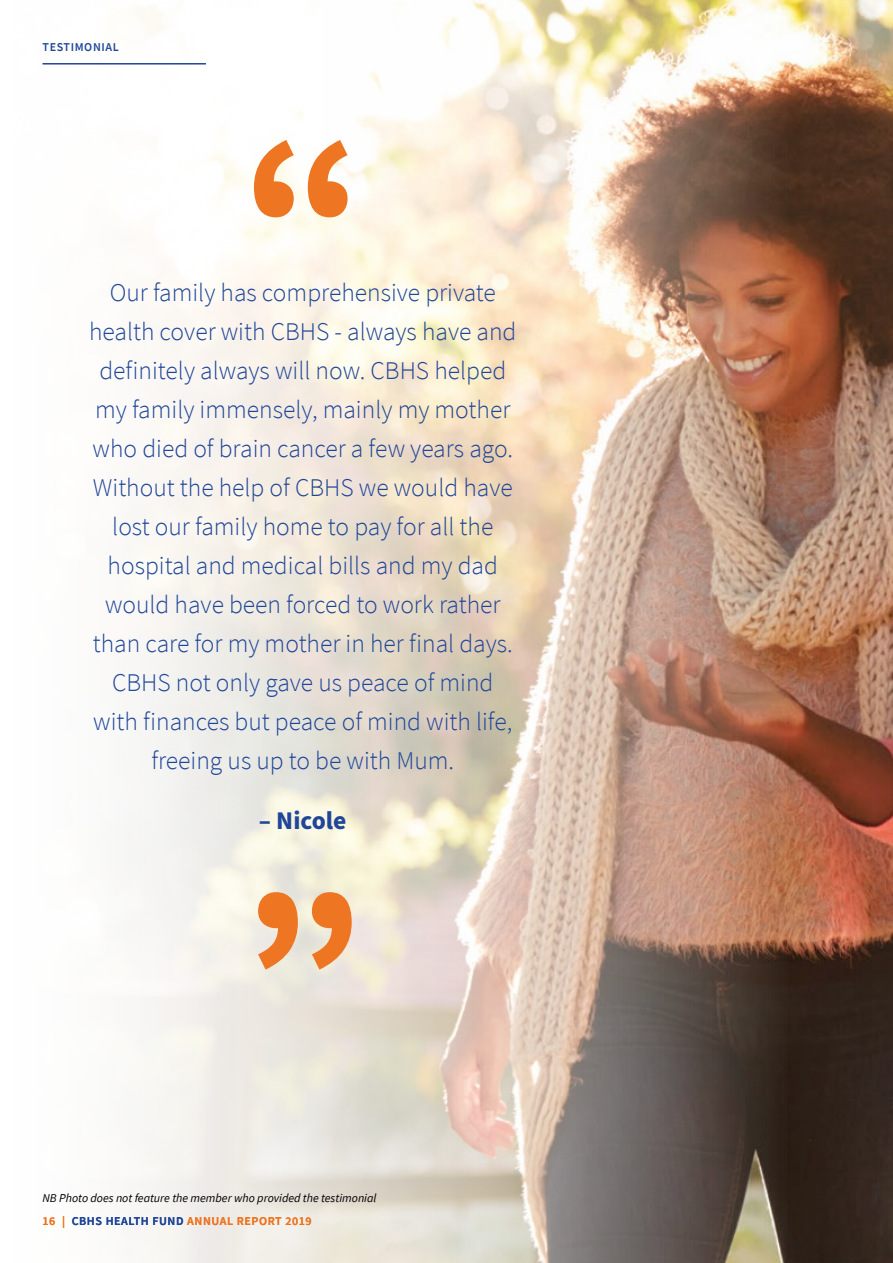
<style>
.page{position:relative;width:893px;height:1263px;background:#fff}
.page>*{position:absolute;margin:0;border:0;box-sizing:border-box;transform-origin:0 0}
.t1{font:900 207px "Source Sans Pro";color:#ee7622}
.t2{font:300 25.5px/39px "Source Sans Pro";color:#1f4698;text-align:center}
.t3{font:700 25.5px "Source Sans Pro";color:#1f4698}
.t4{font:italic 12px/23.2px "Source Sans Pro";color:#000}
.t5{font:600 12px "Source Sans Pro";letter-spacing:.05em;color:#1f4698}
.s1{font-weight:600;font-style:normal;color:#ee7622}
.s2{font-weight:600;font-style:normal;color:#1f4698}
</style>
<div class="page">
<img style="left:787px;top:0;width:106px;height:1263px">
<img style="left:42px;top:0;width:745px;height:1263px">
<hr style="left:43px;top:63px;width:163px;height:2px;background:#1f4698">
<p class="t5" style="left:43px;top:39px;width:78px">TESTIMONIAL</p>
<h1 class="t1" style="left:243px;top:68px;width:122px">“</h1>
<p class="t2" style="left:89px;top:273px;width:429px">Our family has comprehensive private health cover with CBHS - always have and definitely always will now. CBHS helped my family immensely, mainly my mother who died of brain cancer a few years ago.<br>Without the help of CBHS we would have lost our family home to pay for all the hospital and medical bills and my dad would have been forced to work rather than care for my mother in her final days.<br>CBHS not only gave us peace of mind with finances but peace of mind with life, freeing us up to be with Mum.</p>
<p class="t3" style="left:259px;top:803px;width:89px">– Nicole</p>
<h1 class="t1" style="left:363px;top:1041px;width:122px;rotate:-180deg">“</h1>
<p class="t4" style="left:43px;top:1186px;width:336px">NB Photo does not feature the member who provided the testimonial<br><span class="s1">16 |</span> <span class="s2">CBHS HEALTH FUND</span> <span class="s1">ANNUAL REPORT 2019</span></p>
</div>
